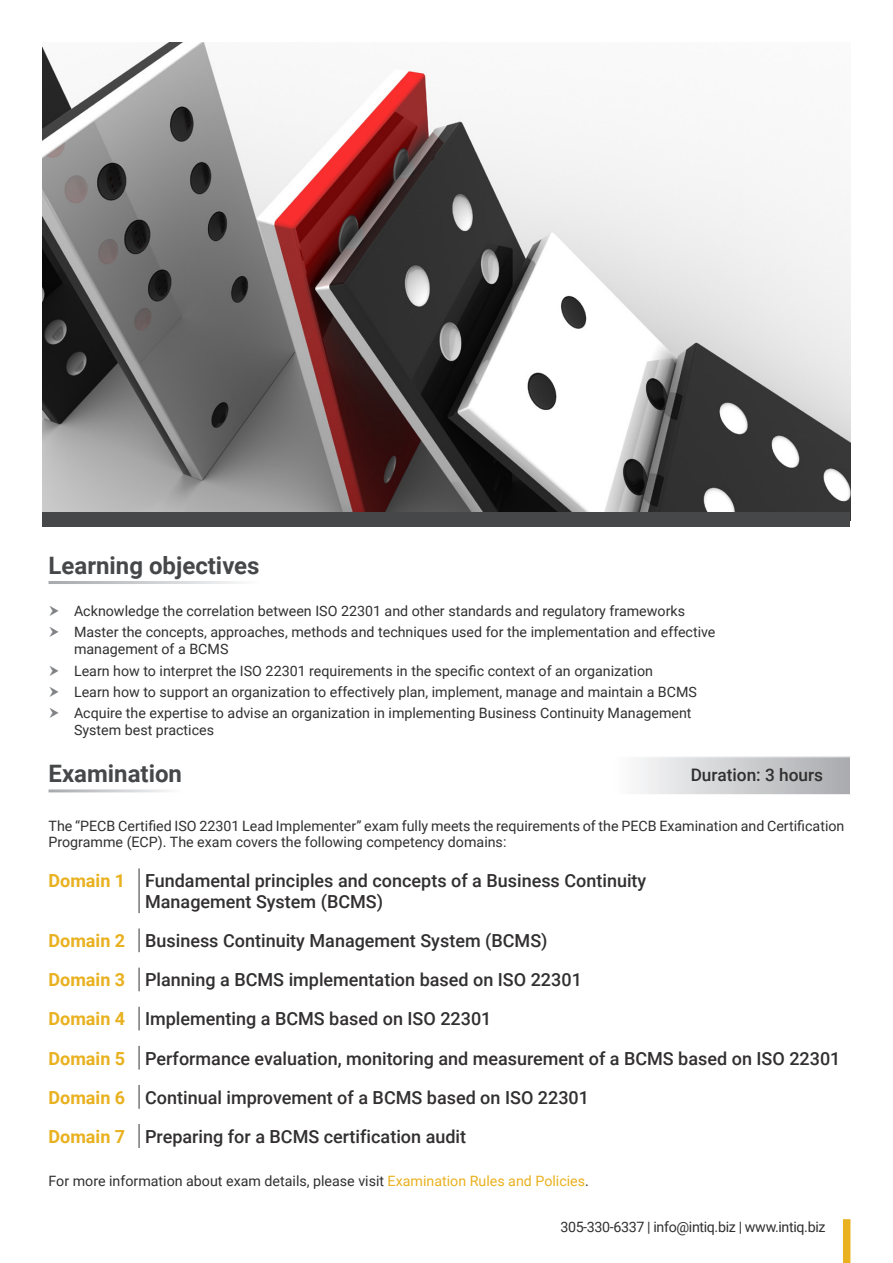
<style>
.page{position:relative;width:893px;height:1263px;background:#fff}
.page>*{position:absolute;margin:0;border:0;box-sizing:border-box;transform-origin:0 0}
.t1{font:700 24px "Roboto";color:#454749}
.t2{font:500 18px "Roboto";color:#312f30}
.t3{font:700 18px "Roboto";color:#e9b11f}
.t4{font:500 17.25px "Roboto";color:#312f30}
.Bullet_Points{font:14.25px/17.1px "Roboto";color:#312f30}
.Bullet_Points-2{font:14.25px "Roboto";letter-spacing:-.025em;color:#312f30}
.s1{color:#e9b11f}
</style>
<div class="page">
<img style="left:43px;top:43px;width:807px;height:469px">
<div style="left:43px;top:512px;width:807px;height:15px;background:#454749"></div>
<svg style="left:639px;top:757px;width:211px;height:37px;background:#cecfd1"></svg>
<hr style="left:138px;top:868px;width:2px;height:45px;background:#76787b">
<hr style="left:138px;top:928px;width:2px;height:24px;background:#76787b">
<hr style="left:138px;top:967px;width:2px;height:24px;background:#76787b">
<hr style="left:138px;top:1006px;width:2px;height:25px;background:#76787b">
<hr style="left:138px;top:1046px;width:2px;height:24px;background:#76787b">
<hr style="left:138px;top:1085px;width:2px;height:24px;background:#76787b">
<hr style="left:138px;top:1124px;width:2px;height:24px;background:#76787b">
<div style="left:843px;top:1219px;width:7px;height:44px;background:#e9b11f"></div>
<p class="t1" style="left:49px;top:548px;width:213px">Learning objectives</p>
<p class="Bullet_Points" style="left:74px;top:601px;width:612px">Acknowledge the correlation between ISO 22301 and other standards and regulatory frameworks</p>
<p class="Bullet_Points" style="left:74px;top:623px;width:643px">Master the concepts, approaches, methods and techniques used for the implementation and effective management of a BCMS</p>
<p class="Bullet_Points" style="left:74px;top:661px;width:580px">Learn how to interpret the ISO 22301 requirements in the specific context of an organization</p>
<p class="Bullet_Points" style="left:74px;top:683px;width:624px">Learn how to support an organization to effectively plan, implement, manage and maintain a BCMS</p>
<p class="Bullet_Points" style="left:74px;top:704px;width:619px">Acquire the expertise to advise an organization in implementing Business Continuity Management<br>System best practices</p>
<p class="t1" style="left:49px;top:756px;width:135px">Examination</p>
<p class="t4" style="left:691px;top:763px;width:134px">Duration: 3 hours</p>
<p class="Bullet_Points" style="left:49px;top:817px;width:797px;line-height:16.5px">The “PECB Certified ISO 22301 Lead Implementer” exam fully meets the requirements of the PECB Examination and Certification<br>Programme (ECP). The exam covers the following competency domains:</p>
<p class="t3" style="left:49px;top:868px;width:78px">Domain 1</p>
<p class="t2" style="left:145px;top:868px;width:503px">Fundamental principles and concepts of a Business Continuity</p>
<p class="t2" style="left:145px;top:889px;width:240px">Management System (BCMS)</p>
<p class="t3" style="left:49px;top:928px;width:78px">Domain 2</p>
<p class="t2" style="left:145px;top:928px;width:404px">Business Continuity Management System (BCMS)</p>
<p class="t3" style="left:49px;top:967px;width:78px">Domain 3</p>
<p class="t2" style="left:145px;top:967px;width:438px">Planning a BCMS implementation based on ISO 22301</p>
<p class="t3" style="left:49px;top:1006px;width:78px">Domain 4</p>
<p class="t2" style="left:145px;top:1006px;width:348px">Implementing a BCMS based on ISO 22301</p>
<p class="t3" style="left:49px;top:1045px;width:78px">Domain 5</p>
<p class="t2" style="left:145px;top:1045px;width:697px">Performance evaluation, monitoring and measurement of a BCMS based on ISO 22301</p>
<p class="t3" style="left:49px;top:1084px;width:78px">Domain 6</p>
<p class="t2" style="left:145px;top:1084px;width:445px">Continual improvement of a BCMS based on ISO 22301</p>
<p class="t3" style="left:49px;top:1124px;width:78px">Domain 7</p>
<p class="t2" style="left:145px;top:1124px;width:323px">Preparing for a BCMS certification audit</p>
<p class="Bullet_Points" style="left:49px;top:1172px;width:542px">For more information about exam details, please visit <span class="s1">Examination Rules and Policies</span>.</p>
<p class="Bullet_Points-2" style="left:560px;top:1217px;width:267px">305-330-6337 | info@intiq.biz | www.intiq.biz</p>
</div>
